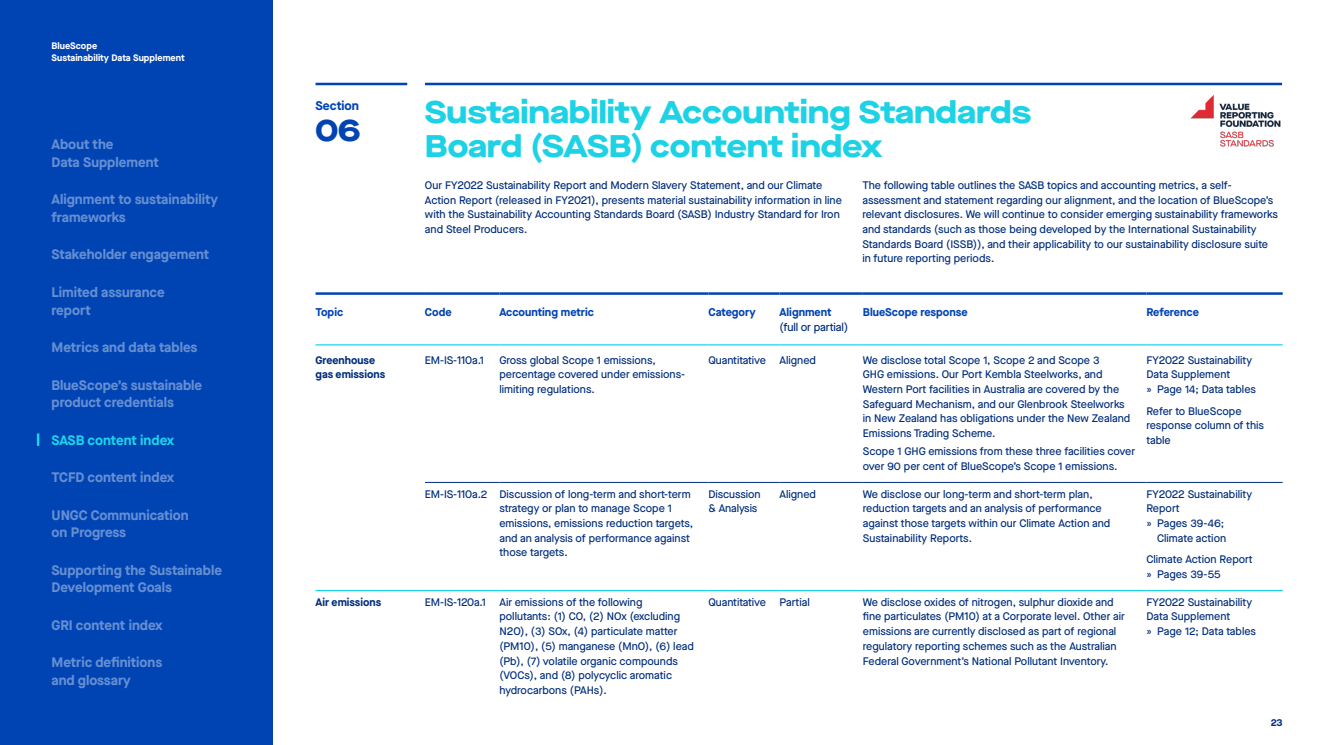
<style>
.page{position:relative;width:1325px;height:745px;background:#fff}
.page>*{position:absolute;margin:0;border:0;box-sizing:border-box;transform-origin:0 0}
.t1{font:800 expanded 31.25px/33.8px "Maison Neue";color:#1ed2e6}
.t2{font:800 expanded 31.25px "Maison Neue";color:#0044b4}
.t3{font:700 13.75px/17.5px "Maison Neue";color:#668fd2}
.t4{font:700 13.75px "Maison Neue";color:#1ed2e6}
.t5{font:700 12.5px "Maison Neue";color:#0044b4}
.t6{font:700 11.25px "Maison Neue";color:#0044b4}
.t7{font:500 11.25px "Maison Neue";letter-spacing:-.01em;color:#002e7c}
.t8{font:500 11px/14.8px "Maison Neue";color:#002e7c}
.t9{font:700 11px/14.8px "Maison Neue";color:#002e7c}
.t10{font:700 10px "Maison Neue";color:#002e7c}
.t11{font:700 9.38px/11.9px "Maison Neue";color:#fff}
</style>
<div class="page">
<div style="left:0;top:0;width:273px;height:744px;background:#0044b4"></div>
<svg style="left:37px;top:433px;width:2px;height:12px"></svg>
<hr style="left:425px;top:292px;width:74px;height:2px;background:#0044b4">
<hr style="left:499px;top:292px;width:209px;height:2px;background:#0044b4">
<hr style="left:708px;top:292px;width:71px;height:2px;background:#0044b4">
<hr style="left:779px;top:292px;width:83px;height:2px;background:#0044b4">
<hr style="left:862px;top:292px;width:284px;height:2px;background:#0044b4">
<hr style="left:1146px;top:292px;width:136px;height:2px;background:#0044b4">
<hr style="left:425px;top:482px;width:74px;height:1px;background:#002e7c">
<hr style="left:499px;top:482px;width:209px;height:1px;background:#002e7c">
<hr style="left:708px;top:482px;width:71px;height:1px;background:#002e7c">
<hr style="left:779px;top:482px;width:83px;height:1px;background:#002e7c">
<hr style="left:862px;top:482px;width:284px;height:1px;background:#002e7c">
<hr style="left:1146px;top:482px;width:136px;height:1px;background:#002e7c">
<hr style="left:315px;top:292px;width:110px;height:2px;background:#0044b4">
<hr style="left:315px;top:344px;width:110px;height:1px;background:#1ed2e6">
<hr style="left:425px;top:344px;width:74px;height:1px;background:#1ed2e6">
<hr style="left:499px;top:344px;width:209px;height:1px;background:#1ed2e6">
<hr style="left:708px;top:344px;width:71px;height:1px;background:#1ed2e6">
<hr style="left:779px;top:344px;width:83px;height:1px;background:#1ed2e6">
<hr style="left:862px;top:344px;width:284px;height:1px;background:#1ed2e6">
<hr style="left:1146px;top:344px;width:136px;height:1px;background:#1ed2e6">
<hr style="left:315px;top:589px;width:110px;height:1px;background:#1ed2e6">
<hr style="left:425px;top:589px;width:74px;height:1px;background:#1ed2e6">
<hr style="left:499px;top:589px;width:209px;height:1px;background:#1ed2e6">
<hr style="left:708px;top:589px;width:71px;height:1px;background:#1ed2e6">
<hr style="left:779px;top:589px;width:83px;height:1px;background:#1ed2e6">
<hr style="left:862px;top:589px;width:284px;height:1px;background:#1ed2e6">
<hr style="left:1146px;top:589px;width:136px;height:1px;background:#1ed2e6">
<hr style="left:425px;top:83px;width:856px;height:2px;background:#0044b4">
<hr style="left:315px;top:83px;width:92px;height:2px;background:#0044b4">
<img style="left:1190px;top:95px;width:91px;height:52px">
<p class="t11" style="left:51px;top:40px;width:135px">BlueScope<br>Sustainability Data Supplement</p>
<p class="t3" style="left:51px;top:135px;width:109px">About the<br>Data Supplement</p>
<p class="t3" style="left:51px;top:190px;width:168px">Alignment to sustainability frameworks</p>
<p class="t3" style="left:51px;top:245px;width:159px">Stakeholder engagement</p>
<p class="t3" style="left:51px;top:283px;width:115px">Limited assurance report</p>
<p class="t3" style="left:51px;top:338px;width:147px">Metrics and data tables</p>
<p class="t3" style="left:51px;top:375px;width:152px">BlueScope’s sustainable product credentials</p>
<p class="t4" style="left:51px;top:429px;width:124px">SASB content index</p>
<p class="t3" style="left:51px;top:468px;width:124px">TCFD content index</p>
<p class="t3" style="left:51px;top:505px;width:139px">UNGC Communication on Progress</p>
<p class="t3" style="left:51px;top:560px;width:172px">Supporting the Sustainable<br>Development Goals</p>
<p class="t3" style="left:51px;top:615px;width:113px">GRI content index</p>
<p class="t3" style="left:51px;top:652px;width:112px">Metric definitions and glossary</p>
<p class="t5" style="left:315px;top:96px;width:45px">Section</p>
<h1 class="t2" style="left:315px;top:107px;width:46px">06</h1>
<h1 class="t1" style="left:425px;top:94px;width:607px">Sustainability Accounting Standards<br>Board (SASB) content index</h1>
<p class="t8" style="left:425px;top:177px;width:418px">Our FY2022 Sustainability Report and Modern Slavery Statement, and our Climate Action Report (released in FY2021), presents material sustainability information in line with the Sustainability Accounting Standards Board (SASB) Industry Standard for Iron and Steel Producers.</p>
<p class="t8" style="left:862px;top:177px;width:417px">The following table outlines the SASB topics and accounting metrics, a self&shy;assessment and statement regarding our alignment, and the location of BlueScope’s relevant disclosures. We will continue to consider emerging sustainability frameworks and standards (such as those being developed by the International Sustainability Standards Board (ISSB)), and their applicability to our sustainability disclosure suite in future reporting periods.</p>
<p class="t6" style="left:315px;top:304px;width:29px">Topic</p>
<p class="t6" style="left:425px;top:304px;width:28px">Code</p>
<p class="t6" style="left:499px;top:304px;width:96px">Accounting metric</p>
<p class="t6" style="left:708px;top:304px;width:49px">Category</p>
<p class="t6" style="left:779px;top:304px;width:53px">Alignment</p>
<p class="t7" style="left:779px;top:319px;width:70px">(full or partial)</p>
<p class="t6" style="left:862px;top:304px;width:106px">BlueScope response</p>
<p class="t6" style="left:1146px;top:304px;width:54px">Reference</p>
<p class="t9" style="left:315px;top:352px;width:71px">Greenhouse gas emissions</p>
<p class="t8" style="left:425px;top:352px;width:60px">EM-IS-110a.1</p>
<p class="t8" style="left:499px;top:352px;width:187px">Gross global Scope 1 emissions, percentage covered under emissions&shy;limiting regulations.</p>
<p class="t8" style="left:708px;top:352px;width:109px">Quantitative Aligned</p>
<p class="t8" style="left:862px;top:352px;width:269px">We disclose total Scope 1, Scope 2 and Scope 3<br>GHG emissions. Our Port Kembla Steelworks, and Western Port facilities in Australia are covered by the Safeguard Mechanism, and our Glenbrook Steelworks in New Zealand has obligations under the New Zealand Emissions Trading Scheme.</p>
<p class="t8" style="left:862px;top:443px;width:274px">Scope 1 GHG emissions from these three facilities cover over 90 per cent of BlueScope’s Scope 1 emissions.</p>
<p class="t8" style="left:1146px;top:352px;width:111px">FY2022 Sustainability<br>Data Supplement<br>» Page 14; Data tables</p>
<p class="t8" style="left:1146px;top:403px;width:119px">Refer to BlueScope response column of this table</p>
<p class="t8" style="left:499px;top:486px;width:195px;text-indent:-74px">EM-IS-110a.2 Discussion of long-term and short-term strategy or plan to manage Scope 1 emissions, emissions reduction targets, and an analysis of performance against those targets.</p>
<p class="t8" style="left:708px;top:486px;width:53px">Discussion &amp; Analysis</p>
<p class="t8" style="left:779px;top:486px;width:38px">Aligned</p>
<p class="t8" style="left:862px;top:486px;width:249px">We disclose our long-term and short-term plan, reduction targets and an analysis of performance against those targets within our Climate Action and Sustainability Reports.</p>
<p class="t8" style="left:1146px;top:486px;width:107px">FY2022 Sustainability</p>
<p class="t8" style="left:1146px;top:500px;width:35px">Report</p>
<p class="t8" style="left:1146px;top:515px;width:79px">» Pages 39-46;</p>
<p class="t8" style="left:1156px;top:530px;width:71px">Climate action</p>
<p class="t8" style="left:1146px;top:551px;width:108px">Climate Action Report » Pages 39-55</p>
<p class="t9" style="left:315px;top:593px;width:67px">Air emissions</p>
<p class="t8" style="left:499px;top:594px;width:196px;text-indent:-74px">EM-IS-120a.1 Air emissions of the following pollutants: (1) CO, (2) NOx (excluding N2O), (3) SOx, (4) particulate matter (PM10), (5) manganese (MnO), (6) lead (Pb), (7) volatile organic compounds (VOCs), and (8) polycyclic aromatic hydrocarbons (PAHs).</p>
<p class="t8" style="left:708px;top:594px;width:103px">Quantitative Partial</p>
<p class="t8" style="left:862px;top:594px;width:263px">We disclose oxides of nitrogen, sulphur dioxide and fine particulates (PM10) at a Corporate level. Other air emissions are currently disclosed as part of regional regulatory reporting schemes such as the Australian Federal Government’s National Pollutant Inventory.</p>
<p class="t8" style="left:1146px;top:594px;width:111px">FY2022 Sustainability<br>Data Supplement<br>» Page 12; Data tables</p>
<p class="t10" style="left:1270px;top:715px;width:14px">23</p>
</div>
